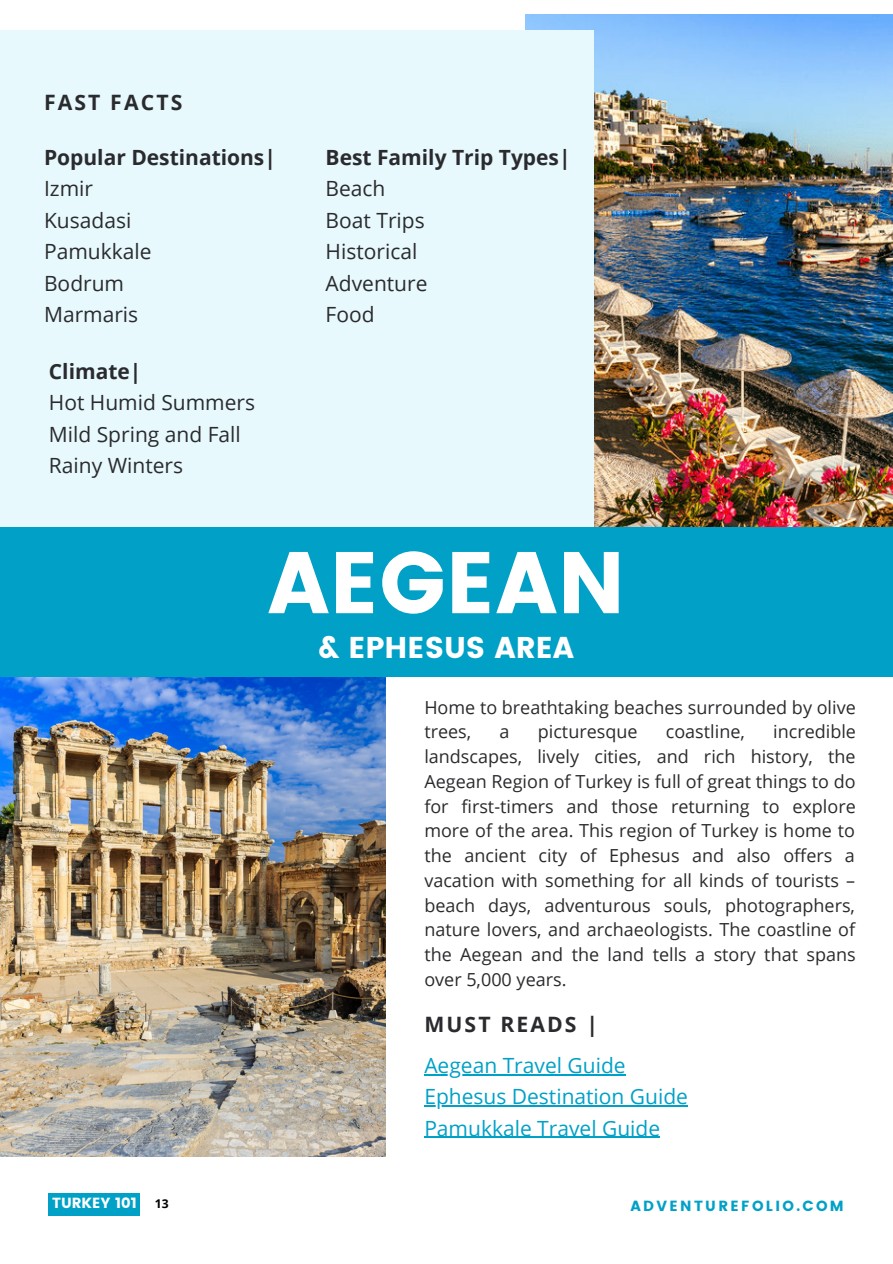
<style>
.page{position:relative;width:893px;height:1264px;background:#fff}
.page>*{position:absolute;margin:0;border:0;box-sizing:border-box;transform-origin:0 0}
.t1{font:86.85px "Poppins";color:#fff}
.t2{font:30px "Poppins";color:#fff}
.t3{font:700 21.15px "Open Sans";letter-spacing:.1em;color:#2a2b2e}
.t4{font:21px/31.5px "Open Sans";color:#2a2b2e}
.t5{font:21px/31.5px "Open Sans";color:#01a1c7}
.t6{font:700 21px "Open Sans";color:#2a2b2e}
.t7{font:18px/24.8px "Open Sans";color:#2a2b2e}
.t8{font:14.7px "Poppins";letter-spacing:.16em;color:#01a1c7}
.t9{font:14.7px "Poppins";color:#fff}
.s1{font-family:"Open Sans";font-weight:700;font-size:12.15px;color:#000}
</style>
<div class="page">
<img style="left:0;top:676px;width:385px;height:480px">
<img style="left:525px;top:14px;width:367px;height:513px">
<div style="left:0;top:30px;width:593px;height:512px;background:#e8f9fd"></div>
<div style="left:0;top:527px;width:892px;height:149px;background:#01a1c7"></div>
<div style="left:49px;top:1193px;width:91px;height:22px;background:#01a1c7"></div>
<hr style="left:424px;top:1073px;width:201px;height:2px;background:#01a1c7">
<hr style="left:424px;top:1105px;width:82px;height:1px;background:#01a1c7">
<hr style="left:506px;top:1105px;width:182px;height:1px;background:#01a1c7">
<hr style="left:424px;top:1136px;width:236px;height:1px;background:#01a1c7">
<p class="t3" style="left:44px;top:87px;width:140px">FAST FACTS</p>
<p class="t6" style="left:44px;top:142px;width:233px">Popular Destinations|</p>
<p class="t4" style="left:44px;top:172px;width:109px">Izmir<br>Kusadasi<br>Pamukkale<br>Bodrum<br>Marmaris</p>
<p class="t6" style="left:49px;top:356px;width:94px">Climate|</p>
<p class="t4" style="left:49px;top:386px;width:208px">Hot Humid Summers<br>Mild Spring and Fall<br>Rainy Winters</p>
<p class="t6" style="left:325px;top:142px;width:246px">Best Family Trip Types|</p>
<p class="t4" style="left:325px;top:172px;width:103px">Beach<br>Boat Trips<br>Historical<br>Adventure<br>Food</p>
<h1 class="t1" style="left:267px;top:532px;width:359px">AEGEAN</h1>
<h2 class="t2" style="left:318px;top:630px;width:257px">&amp; EPHESUS AREA</h2>
<p class="t7" style="left:424px;top:694px;width:433px">Home to breathtaking beaches surrounded by olive trees,</p>
<p class="t7" style="left:424px;top:719px;width:433px;text-align:justify;text-indent:349px">incredible landscapes, lively cities, and rich history, the Aegean Region of Turkey is full of great things to do for first-timers and those returning to explore more of the area. This region of Turkey is home to the ancient city of Ephesus and also offers a vacation with something for all kinds of tourists – beach days, adventurous souls, photographers, nature lovers, and archaeologists. The coastline of the Aegean and the land tells a story that spans over 5,000 years.</p>
<p class="t7" style="left:499px;top:719px;width:11px">a</p>
<p class="t7" style="left:538px;top:719px;width:101px">picturesque</p>
<p class="t7" style="left:665px;top:719px;width:80px">coastline,</p>
<p class="t3" style="left:424px;top:1009px;width:175px">MUST READS |</p>
<p class="t5" style="left:424px;top:1048px;width:265px">Aegean Travel Guide<br>Ephesus Destination Guide<br>Pamukkale Travel Guide</p>
<p class="t9" style="left:52px;top:1193px;width:118px">TURKEY 101 <span class="s1">13</span></p>
<p class="t8" style="left:630px;top:1196px;width:215px">ADVENTUREFOLIO.COM</p>
</div>
